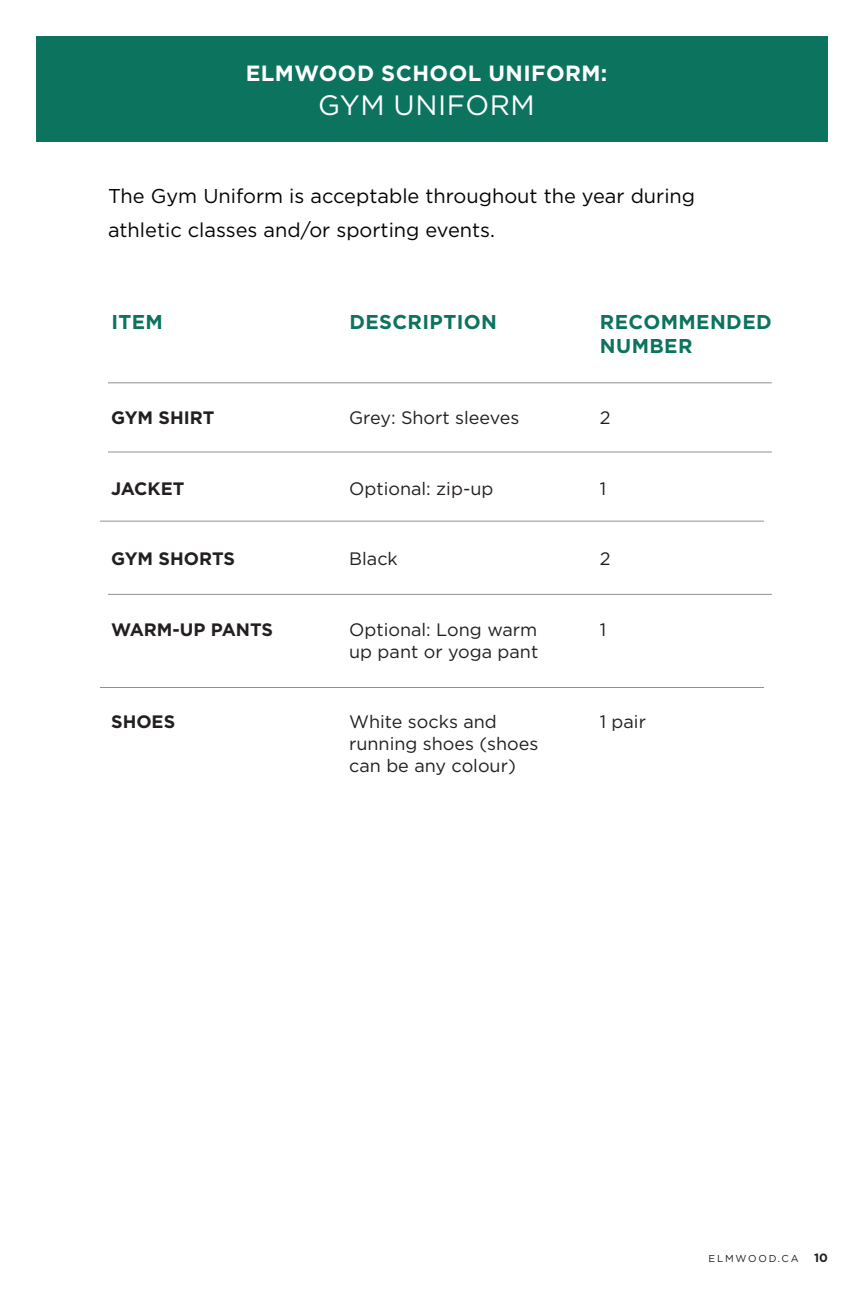
<style>
.page{position:relative;width:864px;height:1296px;background:#fff}
.page>*{position:absolute;margin:0;border:0;box-sizing:border-box;transform-origin:0 0}
.t1{font:28px "Gotham Pro";letter-spacing:.02em;color:#fff}
.t2{font:700 22px "Gotham Pro";letter-spacing:.02em;color:#fff}
.t3{font:20px/34px "Gotham Pro";color:#040503}
.t4{font:700 20px/24px "Gotham Pro";letter-spacing:.02em;color:#0c735f}
.t5{font:18px/21.6px "Gotham Pro";color:#231f20}
.t6{font:700 18px "Gotham Pro";color:#231f20}
.t7{font:700 12px "Gotham Pro";color:#231f20}
.t8{font:10px "Gotham Pro";letter-spacing:.18em;color:#231f20}
</style>
<div class="page">
<hr style="left:108px;top:452px;width:664px;height:1px;background:#231f20">
<hr style="left:100px;top:521px;width:664px;height:1px;background:#231f20">
<div style="left:36px;top:36px;width:792px;height:105px;background:#0c735f"></div>
<hr style="left:108px;top:382px;width:664px;height:1px;background:#231f20">
<hr style="left:108px;top:594px;width:664px;height:1px;background:#231f20">
<hr style="left:100px;top:687px;width:664px;height:1px;background:#231f20">
<p class="t2" style="left:246px;top:61px;width:363px">ELMWOOD SCHOOL UNIFORM:</p>
<h1 class="t1" style="left:318px;top:89px;width:218px">GYM UNIFORM</h1>
<p class="t3" style="left:108px;top:179px;width:589px">The Gym Uniform is acceptable throughout the year during athletic classes and/or sporting events.</p>
<p class="t4" style="left:111px;top:310px;width:53px">ITEM</p>
<p class="t4" style="left:349px;top:310px;width:149px">DESCRIPTION</p>
<p class="t4" style="left:600px;top:310px;width:173px">RECOMMENDED<br>NUMBER</p>
<p class="t6" style="left:111px;top:407px;width:105px">GYM SHIRT</p>
<p class="t5" style="left:349px;top:407px;width:172px">Grey: Short sleeves</p>
<p class="t5" style="left:600px;top:407px;width:12px">2</p>
<p class="t6" style="left:111px;top:478px;width:75px">JACKET</p>
<p class="t5" style="left:349px;top:477px;width:146px">Optional: zip-up</p>
<p class="t5" style="left:600px;top:477px;width:8px">1</p>
<p class="t6" style="left:111px;top:549px;width:125px">GYM SHORTS</p>
<p class="t5" style="left:349px;top:548px;width:50px">Black</p>
<p class="t5" style="left:600px;top:548px;width:12px">2</p>
<p class="t6" style="left:111px;top:619px;width:163px">WARM-UP PANTS</p>
<p class="t5" style="left:349px;top:619px;width:191px">Optional: Long warm up pant or yoga pant</p>
<p class="t5" style="left:600px;top:619px;width:8px">1</p>
<p class="t6" style="left:111px;top:712px;width:66px">SHOES</p>
<p class="t5" style="left:349px;top:711px;width:191px">White socks and running shoes (shoes can be any colour)</p>
<p class="t5" style="left:600px;top:711px;width:48px">1 pair</p>
<p class="t8" style="left:709px;top:1253px;width:92px">ELMWOOD.CA</p>
<p class="t7" style="left:814px;top:1251px;width:15px">10</p>
</div>
